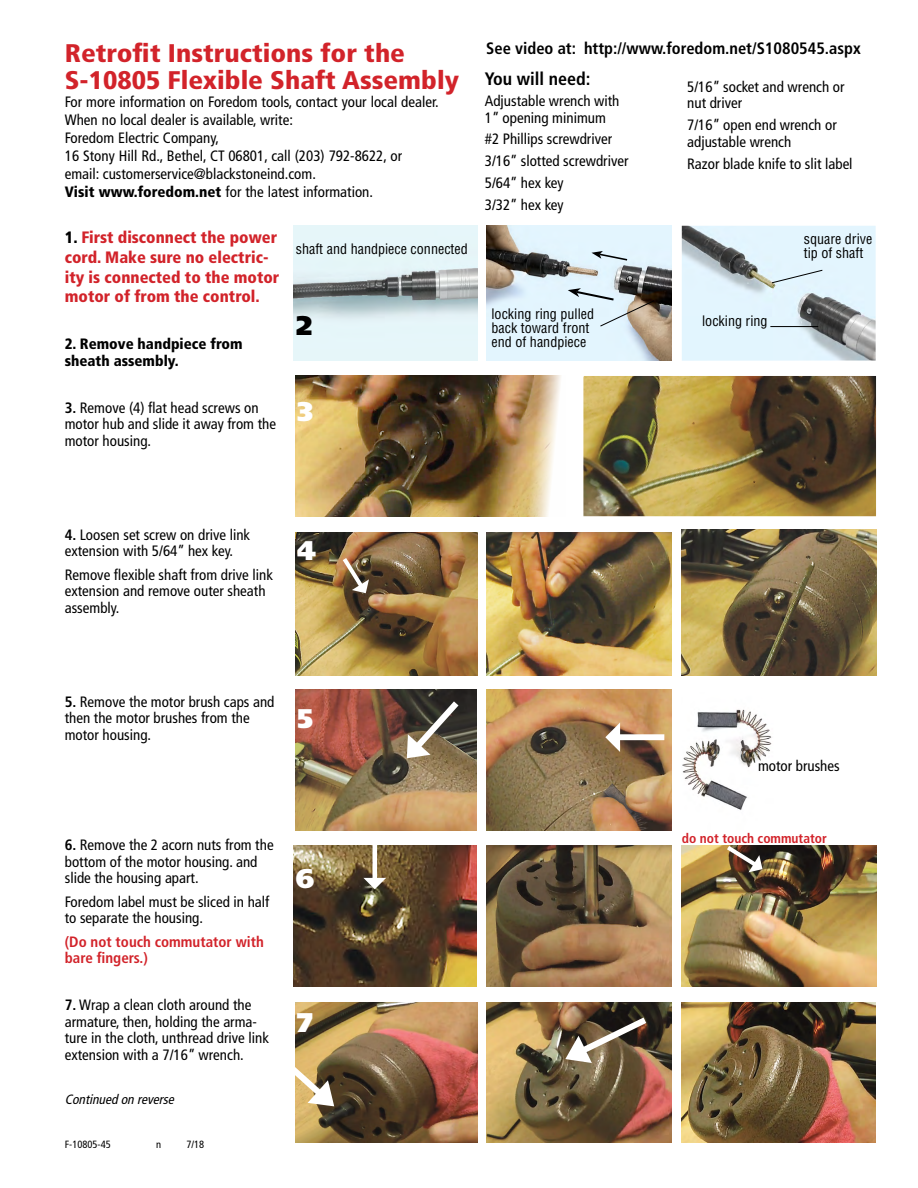
<style>
.page{position:relative;width:918px;height:1188px;background:#fff}
.page>*{position:absolute;margin:0;border:0;box-sizing:border-box;transform-origin:0 0}
.t1{font:900 27px "Frutiger LT Std";color:#fff}
.t2{font:900 27px "Frutiger LT Std";color:#000}
.t3{font:900 condensed 25.5px/27px "Frutiger LT Std";color:#d2232a;scale:1.08 1}
.t4{font:700 condensed 18px "Frutiger LT Std";color:#000}
.t5{font:900 condensed 16.5px/19.5px "Frutiger LT Std";color:#d2232a}
.t6{font:700 condensed 16.5px "Frutiger LT Std";color:#000}
.t7{font:condensed 15px/16.5px "Frutiger LT Std";color:#000}
.t8{font:700 condensed 15px/16.5px "Frutiger LT Std";color:#d2232a}
.t9{font:900 condensed 15px/16.5px "Frutiger LT Std";color:#000}
.t10{font:condensed 14.1px/14.1px "Helvetica";color:#000}
.t11{font:700 condensed 13.5px "Frutiger LT Std";color:#d2232a}
.t12{font:italic condensed 13.5px "Frutiger LT Std";color:#000}
.t13{font:condensed 10.5px "Frutiger LT Std";color:#000}
.s1{font-weight:900}
.s2{color:#000}
.s3{font-weight:700}
</style>
<div class="page">
<img style="left:293px;top:845px;width:184px;height:142px">
<img style="left:296px;top:1002px;width:181px;height:141px">
<img style="left:487px;top:690px;width:184px;height:140px">
<img style="left:296px;top:690px;width:181px;height:140px">
<img style="left:682px;top:845px;width:195px;height:142px">
<img style="left:486px;top:845px;width:185px;height:142px">
<img style="left:486px;top:1002px;width:185px;height:141px">
<img style="left:296px;top:376px;width:265px;height:140px">
<img style="left:583px;top:376px;width:293px;height:140px">
<img style="left:682px;top:1002px;width:194px;height:141px">
<img style="left:682px;top:709px;width:90px;height:101px">
<img style="left:487px;top:532px;width:184px;height:143px">
<img style="left:682px;top:530px;width:195px;height:145px">
<img style="left:296px;top:532px;width:181px;height:143px">
<img style="left:682px;top:226px;width:194px;height:135px">
<img style="left:487px;top:226px;width:184px;height:135px">
<img style="left:294px;top:226px;width:183px;height:135px">
<hr style="left:770px;top:326px;width:48px;height:1px;background:#000">
<svg style="left:771px;top:269px;width:53px;height:15px"></svg>
<svg style="left:568px;top:288px;width:87px;height:39px;background:#bcc2c3"></svg>
<svg style="left:592px;top:251px;width:37px;height:11px"></svg>
<svg style="left:363px;top:845px;width:23px;height:44px"></svg>
<svg style="left:723px;top:845px;width:45px;height:33px"></svg>
<svg style="left:396px;top:693px;width:72px;height:76px;background:#584c3b"></svg>
<svg style="left:605px;top:723px;width:59px;height:30px;background:#8c6644"></svg>
<img style="left:559px;top:1007px;width:93px;height:66px">
<svg style="left:295px;top:1035px;width:50px;height:83px;background:#987e4b"></svg>
<svg style="left:336px;top:554px;width:38px;height:45px;background:#715533"></svg>
<h2 class="t3" style="left:65px;top:40px;width:366px">Retrofit Instructions for the<br>S-10805 Flexible Shaft Assembly</h2>
<p class="t7" style="left:65px;top:93px;width:375px;line-height:18px">For more information on Foredom tools, contact your local dealer.<br>When no local dealer is available, write:<br>Foredom Electric Company,<br>16 Stony Hill Rd., Bethel, CT 06801, call (203) 792-8622, or email: customerservice@blackstoneind.com.<br><span class="s1">Visit www.foredom.net</span> for the latest information.</p>
<p class="t5" style="left:65px;top:228px;width:216px"><span class="s2">1.</span> First disconnect the power cord. Make sure no electric&shy;ity is connected to the motor motor of from the control.</p>
<p class="t9" style="left:65px;top:336px;width:179px">2. Remove handpiece from sheath assembly.</p>
<p class="t7" style="left:65px;top:399px;width:213px"><span class="s3">3.</span> Remove (4) flat head screws on motor hub and slide it away from the motor housing.</p>
<p class="t10" style="left:296px;top:241px;width:174px">shaft and handpiece connected</p>
<h1 class="t2" style="left:296px;top:309px;width:17px">2</h1>
<h1 class="t1" style="left:297px;top:395px;width:17px">3</h1>
<p class="t6" style="left:486px;top:39px;width:376px">See video at: http://www.foredom.net/S1080545.aspx</p>
<p class="t4" style="left:485px;top:68px;width:107px">You will need:</p>
<p class="t7" style="left:485px;top:93px;width:136px">Adjustable wrench with<br>1” opening minimum</p>
<p class="t7" style="left:485px;top:128px;width:145px;line-height:21.9px">#2 Phillips screwdriver<br>3/16” slotted screwdriver<br>5/64” hex key<br>3/32” hex key</p>
<p class="t10" style="left:492px;top:307px;width:104px">locking ring pulled back toward front end of handpiece</p>
<p class="t7" style="left:687px;top:79px;width:159px">5/16” socket and wrench or nut driver</p>
<p class="t7" style="left:687px;top:117px;width:151px">7/16” open end wrench or adjustable wrench</p>
<p class="t7" style="left:687px;top:155px;width:167px">Razor blade knife to slit label</p>
<p class="t10" style="left:702px;top:314px;width:67px">locking ring</p>
<p class="t10" style="left:804px;top:231px;width:70px">square drive tip of shaft</p>
<p class="t7" style="left:65px;top:526px;width:187px"><span class="s3">4.</span> Loosen set screw on drive link extension with 5/64” hex key.</p>
<p class="t7" style="left:65px;top:566px;width:210px">Remove flexible shaft from drive link extension and remove outer sheath assembly.</p>
<h1 class="t1" style="left:297px;top:534px;width:21px">4</h1>
<p class="t7" style="left:65px;top:693px;width:211px"><span class="s3">5.</span> Remove the motor brush caps and then the motor brushes from the motor housing.</p>
<h1 class="t1" style="left:297px;top:702px;width:17px">5</h1>
<p class="t7" style="left:65px;top:837px;width:210px"><span class="s3">6.</span> Remove the 2 acorn nuts from the bottom of the motor housing. and slide the housing apart.</p>
<p class="t7" style="left:65px;top:894px;width:206px">Foredom label must be sliced in half to separate the housing.</p>
<p class="t8" style="left:65px;top:933px;width:201px">(Do not touch commutator with bare fingers.)</p>
<p class="t7" style="left:65px;top:997px;width:206px"><span class="s3">7.</span> Wrap a clean cloth around the armature, then, holding the arma&shy;ture in the cloth, unthread drive link extension with a 7/16” wrench.</p>
<p class="t12" style="left:65px;top:1091px;width:114px">Continued on reverse</p>
<p class="t13" style="left:65px;top:1138px;width:47px">F-10805-45</p>
<p class="t13" style="left:156px;top:1138px;width:7px">n</p>
<p class="t13" style="left:186px;top:1138px;width:19px">7/18</p>
<h1 class="t1" style="left:296px;top:862px;width:20px">6</h1>
<h1 class="t1" style="left:297px;top:1006px;width:17px">7</h1>
<p class="t7" style="left:758px;top:758px;width:83px">motor brushes</p>
<p class="t11" style="left:682px;top:831px;width:147px">do not touch commutator</p>
</div>
